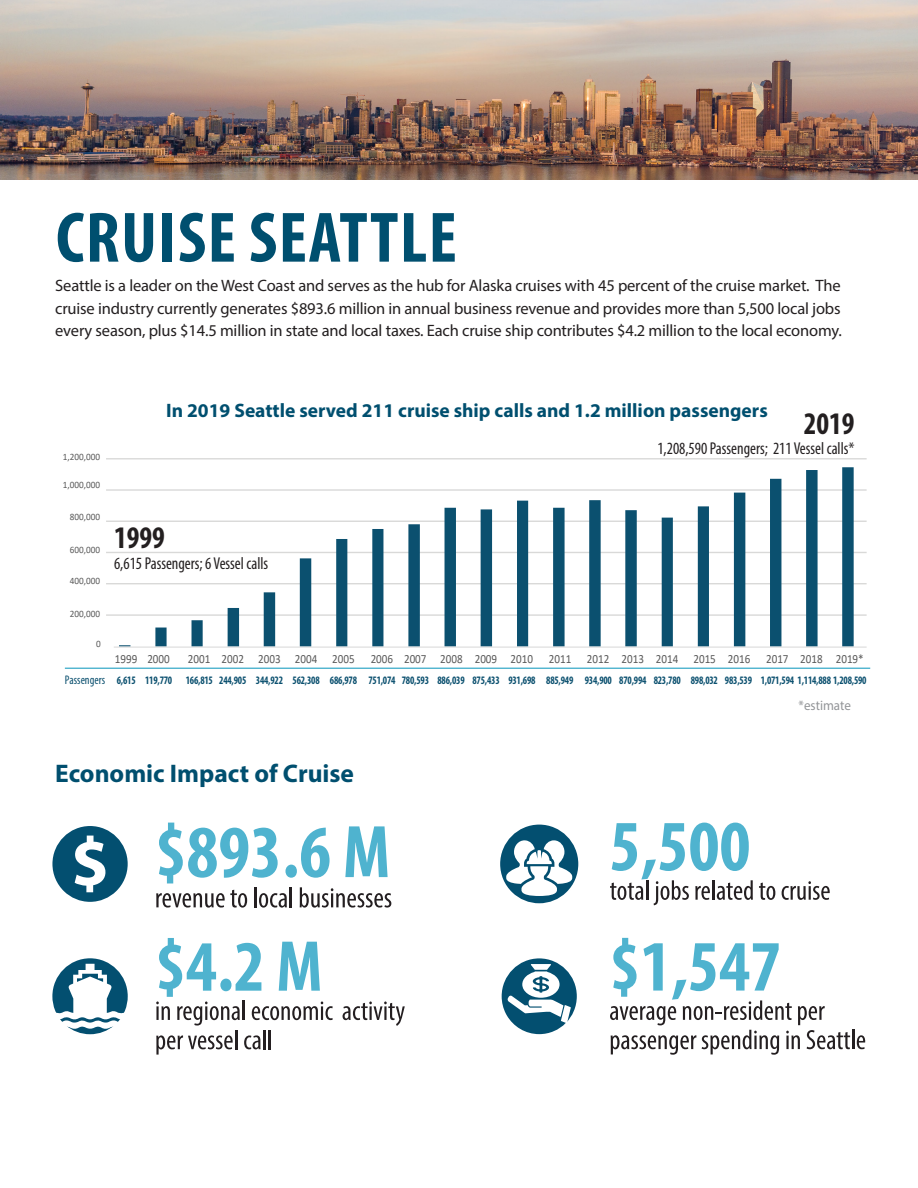
<style>
.page{position:relative;width:918px;height:1188px;background:#fff}
.page>*{position:absolute;margin:0;border:0;box-sizing:border-box;transform-origin:0 0}
.t1{font:700 condensed 72px "Myriad Pro";letter-spacing:.02em;color:#004f6f}
.t2{font:700 condensed 31.5px "Myriad Pro";color:#231f20;scale:.94 1}
.t3{font:700 25.5px "Myriad Pro";color:#004f6f}
.t4{font:700 19.5px "Myriad Pro";color:#004f6f}
.t5{font:condensed 17.25px "Myriad Pro";color:#231f20;scale:.94 1}
.LTBlueBullets{font:16.5px/22.5px "Myriad Pro";letter-spacing:-.01em;color:#231f20;text-align:justify}
.t6{font:13.8px "Myriad Pro";color:#939598;scale:.94 1}
.t7{font:12.45px "Calibri";color:#5a5a5a;scale:.89 1}
.t8{font:700 condensed 11.4px "Myriad Pro";letter-spacing:-.02em;color:#0b506f;scale:.89 1}
.t9{font:9.75px "Calibri";color:#5a5a5a;scale:.94 1}
.s1{font-weight:400;font-size:12.45px}
</style>
<div class="page">
<svg style="left:159px;top:823px;width:119px;height:60px"></svg>
<div style="left:285px;top:865px;width:12px;height:13px;background:#4fb3cf;border-radius:50%"></div>
<svg style="left:301px;top:828px;width:29px;height:50px"></svg>
<svg style="left:345px;top:826px;width:43px;height:51px"></svg>
<svg style="left:156px;top:890px;width:91px;height:18px"></svg>
<hr style="left:254px;top:887px;width:2px;height:20px;background:#241f21">
<svg style="left:259px;top:893px;width:28px;height:15px"></svg>
<hr style="left:290px;top:887px;width:2px;height:20px;background:#241f21">
<svg style="left:300px;top:887px;width:91px;height:21px"></svg>
<hr style="left:114px;top:647px;width:753px;height:1px;background:#d9d9d8">
<hr style="left:65px;top:668px;width:805px;height:1px;background:#4cb3ce">
<hr style="left:106px;top:458px;width:761px;height:1px;background:#d9d9d8">
<hr style="left:106px;top:489px;width:761px;height:2px;background:#d9d9d8">
<hr style="left:106px;top:521px;width:761px;height:1px;background:#d9d9d8">
<hr style="left:106px;top:552px;width:761px;height:1px;background:#d9d9d8">
<hr style="left:106px;top:583px;width:761px;height:1px;background:#d9d9d8">
<hr style="left:106px;top:614px;width:761px;height:2px;background:#d9d9d8">
<svg style="left:119px;top:467px;width:735px;height:179px"></svg>
<img style="left:0;top:0;width:918px;height:180px">
<svg style="left:52px;top:958px;width:76px;height:77px"></svg>
<svg style="left:52px;top:826px;width:76px;height:76px"></svg>
<svg style="left:500px;top:824px;width:79px;height:80px"></svg>
<svg style="left:501px;top:958px;width:76px;height:77px"></svg>
<svg style="left:610px;top:823px;width:143px;height:82px"></svg>
<svg style="left:759px;top:883px;width:16px;height:17px"></svg>
<svg style="left:782px;top:881px;width:48px;height:19px"></svg>
<svg style="left:610px;top:938px;width:255px;height:117px"></svg>
<svg style="left:343px;top:1001px;width:62px;height:25px"></svg>
<svg style="left:156px;top:938px;width:177px;height:117px"></svg>
<p class="t1" style="left:56px;top:193px;width:403px">CRUISE SEATTLE</p>
<p class="LTBlueBullets" style="left:55px;top:274px;width:788px">Seattle is a leader on the West Coast and serves as the hub for Alaska cruises with 45 percent of the cruise market. The cruise industry currently generates $893.6 million in annual business revenue and provides more than 5,500 local jobs every season, plus $14.5 million in state and local taxes. Each cruise ship contributes $4.2 million to the local economy.</p>
<p class="t9" style="left:63px;top:450px;width:41px">1,200,000</p>
<p class="t9" style="left:63px;top:478px;width:41px">1,000,000</p>
<p class="t9" style="left:70px;top:510px;width:34px">800,000</p>
<p class="t9" style="left:70px;top:543px;width:34px">600,000</p>
<p class="t9" style="left:70px;top:574px;width:34px">400,000</p>
<p class="t9" style="left:70px;top:607px;width:34px">200,000</p>
<p class="t9" style="left:96px;top:637px;width:6px">0</p>
<p class="t4" style="left:166px;top:397px;width:603px">In 2019 Seattle served 211 cruise ship calls and 1.2 million passengers</p>
<p class="t2" style="left:804px;top:403px;width:55px">2019</p>
<p class="t5" style="left:657px;top:438px;width:211px">1,208,590 Passengers; 211 Vessel calls*</p>
<p class="t2" style="left:114px;top:518px;width:55px">1999</p>
<p class="t5" style="left:114px;top:553px;width:166px">6,615 Passengers; 6 Vessel calls</p>
<p class="t7" style="left:115px;top:650px;width:63px">1999 2000</p>
<p class="t7" style="left:188px;top:650px;width:189px">2001 2002 2003 2004 2005</p>
<p class="t7" style="left:371px;top:650px;width:184px">2006 2007 2008 2009 2010</p>
<p class="t7" style="left:549px;top:650px;width:228px">2011 2012 2013 2014 2015 2016</p>
<p class="t7" style="left:766px;top:650px;width:65px">2017 2018</p>
<p class="t7" style="left:836px;top:650px;width:33px">2019*</p>
<p class="t8" style="left:65px;top:673px;width:902px"><span class="s1">Passengers</span> 6,615 119,770 166,815 244,905 344,922 562,308 686,978 751,074 780,593 886,039 875,433 931,698 885,949 934,900 870,994 823,780 898,032 983,539 1,071,594 1,114,888 1,208,590</p>
<p class="t3" style="left:55px;top:757px;width:300px">Economic Impact of Cruise</p>
<p class="t6" style="left:799px;top:697px;width:57px">*estimate</p>
</div>
